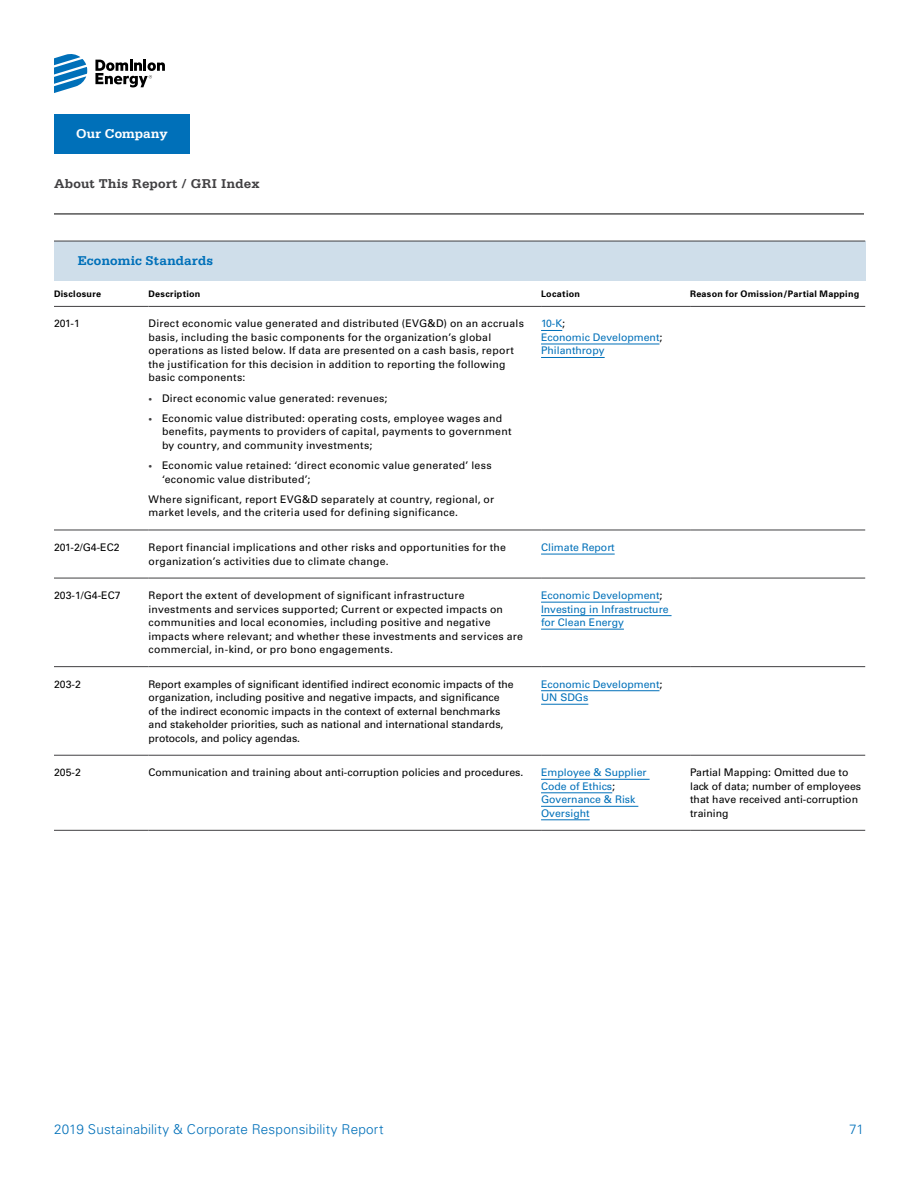
<style>
.page{position:relative;width:918px;height:1188px;background:#fff}
.page>*{position:absolute;margin:0;border:0;box-sizing:border-box;transform-origin:0 0}
.t1{font:300 13.5px "Univers";letter-spacing:.015em;color:#0070b9}
.Header_Section__H3{font:700 13.5px "Serifa Std";letter-spacing:.015em;color:#414042}
.head_2{font:700 13.5px "Serifa Std";letter-spacing:.005em;color:#0070b9}
.t2{font:700 13.5px "Serifa Std";letter-spacing:.01em;color:#fff}
.body-bullets{font:500 10.5px/13.5px "Univers 55";letter-spacing:.025em;color:#000}
.body{font:500 10.5px/13.5px "Univers 55";color:#000}
.body-2{font:500 10.5px/13.5px "Univers 55";color:#0070b9}
.body-3{font:500 10.5px/13.5px "Univers 55";letter-spacing:.025em;color:#000}
.body-4{font:500 10.5px/13.5px "Univers 55";letter-spacing:.02em;color:#000}
.head_1{font:700 9px "Univers";letter-spacing:.03em;color:#000}
.s1{font-family:"Univers";font-weight:300;font-size:7.5px;color:#414042}
.s2{color:#000}
</style>
<div class="page">
<svg style="left:54px;top:54px;width:33px;height:39px"></svg>
<svg style="left:95px;top:60px;width:70px;height:27px"></svg>
<hr style="left:54px;top:214px;width:810px;height:1px;background:#000">
<hr style="left:54px;top:530px;width:94px;height:1px;background:#414042">
<hr style="left:541px;top:530px;width:149px;height:1px;background:#414042">
<hr style="left:690px;top:530px;width:175px;height:1px;background:#414042">
<hr style="left:54px;top:578px;width:94px;height:1px;background:#414042">
<hr style="left:148px;top:578px;width:393px;height:1px;background:#414042">
<hr style="left:541px;top:578px;width:149px;height:1px;background:#414042">
<hr style="left:690px;top:578px;width:175px;height:1px;background:#414042">
<hr style="left:54px;top:666px;width:94px;height:1px;background:#414042">
<hr style="left:148px;top:666px;width:393px;height:1px;background:#414042">
<hr style="left:541px;top:666px;width:149px;height:1px;background:#414042">
<hr style="left:690px;top:666px;width:175px;height:1px;background:#414042">
<hr style="left:54px;top:755px;width:94px;height:1px;background:#414042">
<hr style="left:148px;top:755px;width:393px;height:1px;background:#414042">
<hr style="left:541px;top:755px;width:149px;height:1px;background:#414042">
<hr style="left:690px;top:755px;width:175px;height:1px;background:#414042">
<hr style="left:54px;top:830px;width:94px;height:1px;background:#414042">
<hr style="left:148px;top:830px;width:393px;height:1px;background:#414042">
<hr style="left:541px;top:830px;width:149px;height:1px;background:#414042">
<hr style="left:690px;top:830px;width:175px;height:1px;background:#414042">
<hr style="left:54px;top:279px;width:94px;height:2px;background:#000">
<hr style="left:148px;top:279px;width:393px;height:2px;background:#000">
<hr style="left:541px;top:279px;width:149px;height:2px;background:#000">
<hr style="left:690px;top:279px;width:175px;height:2px;background:#000">
<hr style="left:54px;top:306px;width:94px;height:1px;background:#414042">
<hr style="left:148px;top:306px;width:393px;height:1px;background:#414042">
<hr style="left:541px;top:306px;width:149px;height:1px;background:#414042">
<hr style="left:148px;top:530px;width:393px;height:1px;background:#414042">
<hr style="left:690px;top:306px;width:175px;height:1px;background:#414042">
<div style="left:54px;top:241px;width:811px;height:39px;background:#cfdeea"></div>
<hr style="left:54px;top:241px;width:811px;height:1px;background:#414042">
<svg style="left:541px;top:330px;width:21px;height:1px"></svg>
<hr style="left:541px;top:344px;width:118px;height:1px;background:#0070b9">
<hr style="left:541px;top:357px;width:64px;height:1px;background:#0070b9">
<hr style="left:541px;top:554px;width:74px;height:1px;background:#0070b9">
<hr style="left:541px;top:602px;width:118px;height:1px;background:#0070b9">
<hr style="left:541px;top:615px;width:131px;height:1px;background:#0070b9">
<hr style="left:541px;top:629px;width:83px;height:1px;background:#0070b9">
<hr style="left:541px;top:690px;width:118px;height:1px;background:#0070b9">
<hr style="left:541px;top:704px;width:47px;height:1px;background:#0070b9">
<hr style="left:541px;top:779px;width:109px;height:1px;background:#0070b9">
<hr style="left:541px;top:793px;width:71px;height:1px;background:#0070b9">
<hr style="left:541px;top:806px;width:97px;height:1px;background:#0070b9">
<hr style="left:541px;top:820px;width:49px;height:1px;background:#0070b9">
<div style="left:54px;top:114px;width:136px;height:40px;background:#0070b9"></div>
<p class="t2" style="left:76px;top:126px;width:93px">Our Company</p>
<p class="Header_Section__H3" style="left:54px;top:176px;width:207px">About This Report / GRI Index</p>
<p class="head_2" style="left:78px;top:253px;width:137px">Economic Standards</p>
<p class="head_1" style="left:54px;top:288px;width:49px">Disclosure</p>
<p class="head_1" style="left:148px;top:288px;width:53px">Description</p>
<p class="head_1" style="left:541px;top:288px;width:40px">Location</p>
<p class="head_1" style="left:690px;top:288px;width:171px">Reason for Omission/Partial Mapping</p>
<p class="body" style="left:54px;top:317px;width:27px">201-1</p>
<p class="body-bullets" style="left:148px;top:317px;width:377px">Direct economic value generated and distributed (EVG&amp;D) on an accruals basis, including the basic components for the organization’s global operations as listed below. If data are presented on a cash basis, report the justification for this decision in addition to reporting the following basic components:</p>
<p class="body-4" style="left:148px;top:392px;width:240px"><span class="s1">•</span> Direct economic value generated: revenues;</p>
<p class="body-3" style="left:162px;top:412px;width:351px;text-indent:-14px"><span class="s1">•</span> Economic value distributed: operating costs, employee wages and benefits, payments to providers of capital, payments to government by country, and community investments;</p>
<p class="body-4" style="left:162px;top:459px;width:331px;text-indent:-14px"><span class="s1">•</span> Economic value retained: ‘direct economic value generated’ less ‘economic value distributed’;</p>
<p class="body-bullets" style="left:148px;top:493px;width:347px">Where significant, report EVG&amp;D separately at country, regional, or market levels, and the criteria used for defining significance.</p>
<p class="body-2" style="left:541px;top:317px;width:123px">10-K<span class="s2">;<br></span>Economic Development<span class="s2">;<br></span>Philanthropy</p>
<p class="body" style="left:54px;top:541px;width:67px">201-2/G4-EC2</p>
<p class="body-bullets" style="left:148px;top:541px;width:359px">Report financial implications and other risks and opportunities for the organization’s activities due to climate change.</p>
<p class="body-2" style="left:541px;top:541px;width:75px">Climate Report</p>
<p class="body" style="left:54px;top:589px;width:68px">203-1/G4-EC7</p>
<p class="body-bullets" style="left:148px;top:589px;width:376px">Report the extent of development of significant infrastructure investments and services supported; Current or expected impacts on communities and local economies, including positive and negative impacts where relevant; and whether these investments and services are commercial, in-kind, or pro bono engagements.</p>
<p class="body-2" style="left:541px;top:589px;width:129px">Economic Development<span class="s2">;<br></span>Investing in Infrastructure for Clean Energy</p>
<p class="body" style="left:54px;top:678px;width:28px">203-2</p>
<p class="body" style="left:148px;top:678px;width:367px">Report examples of significant identified indirect economic impacts of the organization, including positive and negative impacts, and significance<br>of the indirect economic impacts in the context of external benchmarks and stakeholder priorities, such as national and international standards, protocols, and policy agendas.</p>
<p class="body-2" style="left:541px;top:678px;width:123px">Economic Development<span class="s2">;<br></span>UN SDGs</p>
<p class="body" style="left:54px;top:766px;width:28px">205-2</p>
<p class="body" style="left:148px;top:766px;width:376px">Communication and training about anti-corruption policies and procedures.</p>
<p class="body-2" style="left:541px;top:766px;width:107px">Employee &amp; Supplier<br>Code of Ethics<span class="s2">;<br></span>Governance &amp; Risk<br>Oversight</p>
<p class="body" style="left:690px;top:766px;width:173px">Partial Mapping: Omitted due to lack of data; number of employees that have received anti-corruption training</p>
<p class="t1" style="left:54px;top:1121px;width:331px">2019 Sustainability &amp; Corporate Responsibility Report</p>
<p class="t1" style="left:849px;top:1121px;width:16px">71</p>
</div>
